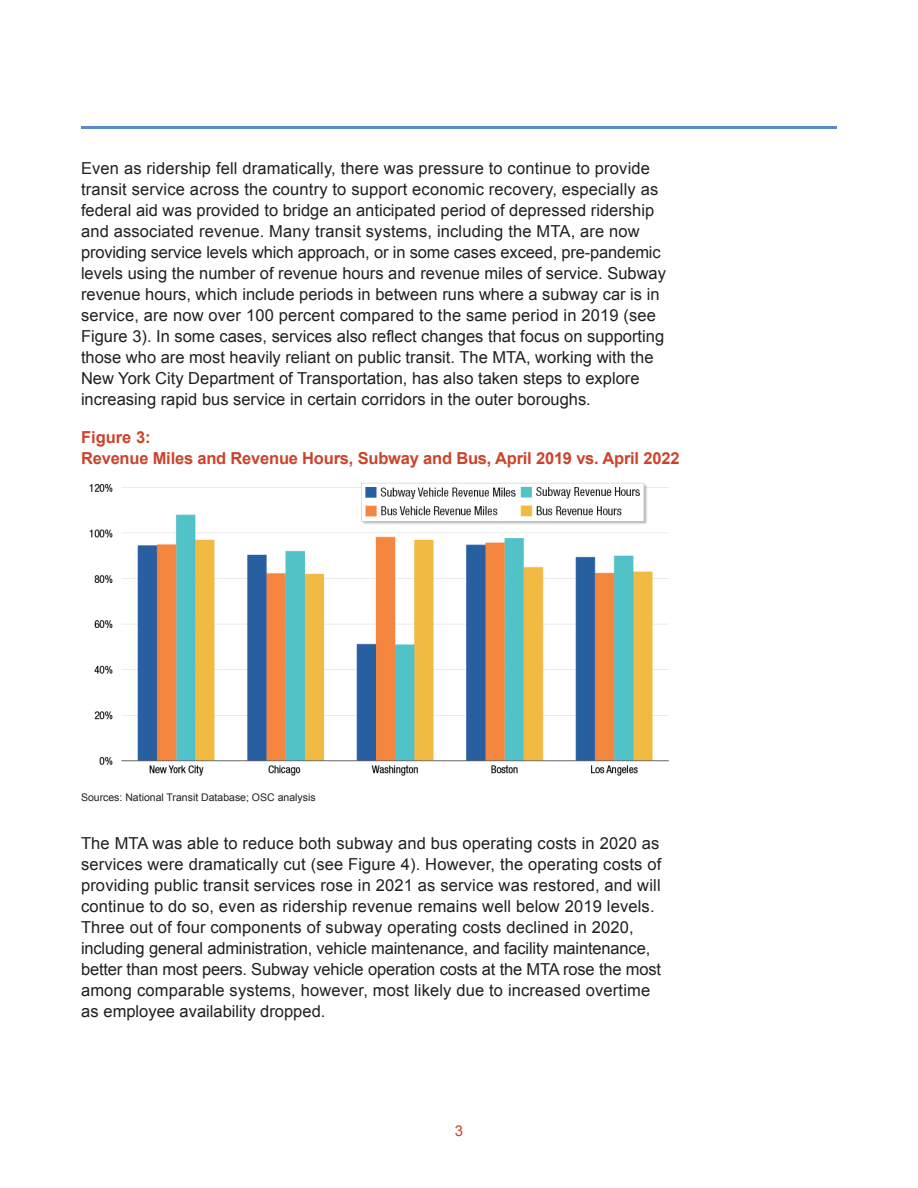
<style>
.page{position:relative;width:918px;height:1188px;background:#fff}
.page>*{position:absolute;margin:0;border:0;box-sizing:border-box;transform-origin:0 0}
._3_Body_Text{font:16.5px/21px "Arial";color:#231f20}
._7_Figure_Titles{font:700 16.5px/21px "Arial";letter-spacing:-.01em;color:#cc432b}
.t1{font:15px "Arial";color:#cc432b}
.Source{font:10.5px "Arial";color:#231f20}
</style>
<div class="page">
<hr style="left:81px;top:126px;width:756px;height:3px;background:#578cc9">
<img style="left:89px;top:482px;width:581px;height:294px">
<p class="_3_Body_Text" style="left:81px;top:158px;width:587px">Even as ridership fell dramatically, there was pressure to continue to provide transit service across the country to support economic recovery, especially as federal aid was provided to bridge an anticipated period of depressed ridership and associated revenue. Many transit systems, including the MTA, are now providing service levels which approach, or in some cases exceed, pre-pandemic levels using the number of revenue hours and revenue miles of service. Subway revenue hours, which include periods in between runs where a subway car is in service, are now over 100 percent compared to the same period in 2019 (see Figure 3). In some cases, services also reflect changes that focus on supporting those who are most heavily reliant on public transit. The MTA, working with the New York City Department of Transportation, has also taken steps to explore increasing rapid bus service in certain corridors in the outer boroughs.</p>
<p class="_7_Figure_Titles" style="left:81px;top:427px;width:600px">Figure 3:<br>Revenue Miles and Revenue Hours, Subway and Bus, April 2019 vs. April 2022</p>
<p class="Source" style="left:81px;top:790px;width:236px">Sources: National Transit Database; OSC analysis</p>
<p class="_3_Body_Text" style="left:81px;top:833px;width:582px">The MTA was able to reduce both subway and bus operating costs in 2020 as services were dramatically cut (see Figure 4). However, the operating costs of providing public transit services rose in 2021 as service was restored, and will continue to do so, even as ridership revenue remains well below 2019 levels.<br>Three out of four components of subway operating costs declined in 2020, including general administration, vehicle maintenance, and facility maintenance, better than most peers. Subway vehicle operation costs at the MTA rose the most among comparable systems, however, most likely due to increased overtime as employee availability dropped.</p>
<p class="t1" style="left:455px;top:1121px;width:10px">3</p>
</div>
